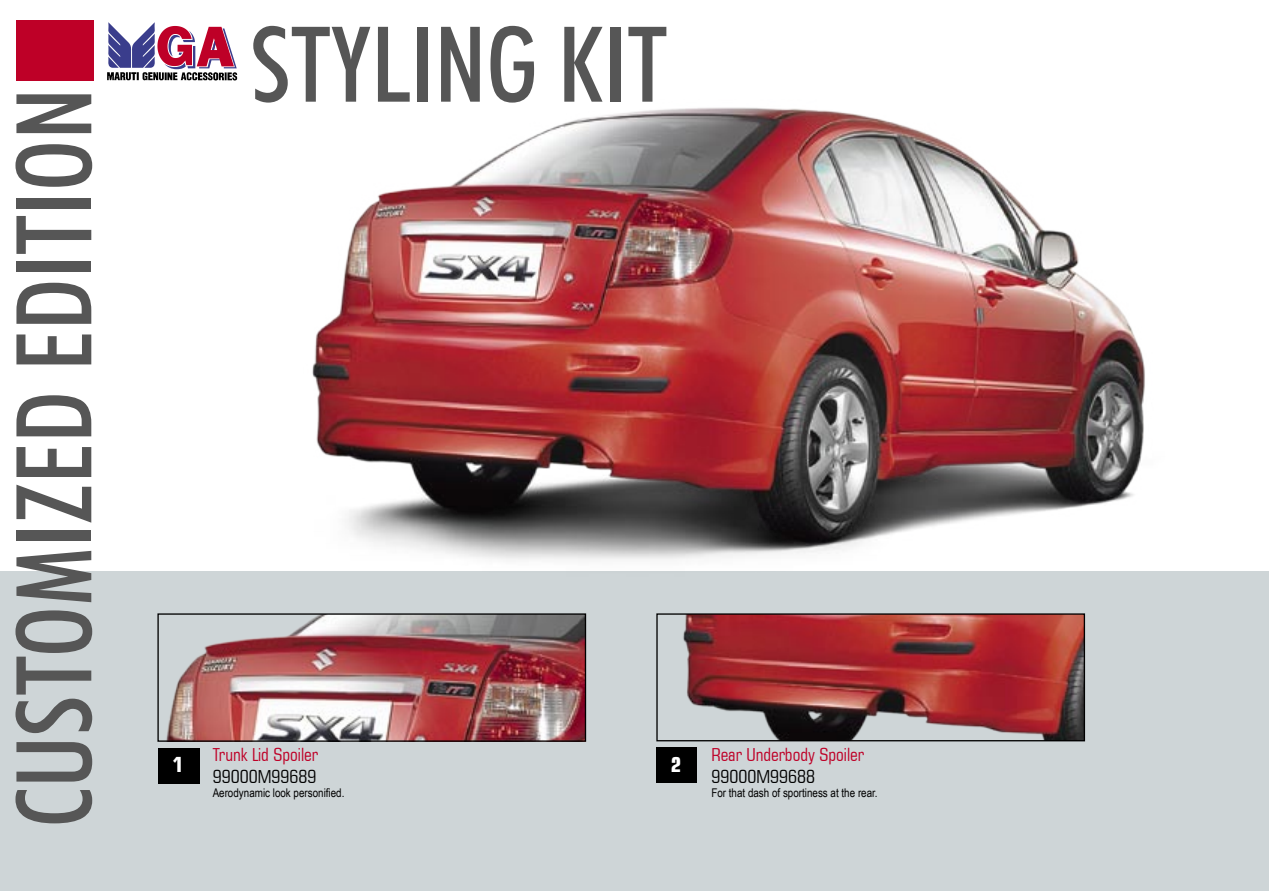
<style>
.page{position:relative;width:1269px;height:891px;background:#fff}
.page>*{position:absolute;margin:0;border:0;box-sizing:border-box;transform-origin:0 0}
.t1{font:500 condensed 105px "Futura BT";color:#565656}
.t2{font:700 condensed 21px "Square 721 BT";color:#fff}
.t3{font:condensed 18px "Square 721 BT";color:#be0027}
.t4{font:condensed 18px "Square 721 BT";color:#000}
.t5{font:12px "Arial Narrow";color:#000}
</style>
<div class="page">
<hr style="left:1268px;top:0;width:1px;height:891px;background:#ced5d7">
<div style="left:0;top:573px;width:1269px;height:318px;background:#ced5d7"></div>
<div style="left:0;top:0;width:1269px;height:571px;background:#fff"></div>
<div style="left:158px;top:748px;width:41px;height:35px;background:#000"></div>
<div style="left:656px;top:748px;width:41px;height:35px;background:#000"></div>
<div style="left:16px;top:21px;width:78px;height:60px;background:#be0027"></div>
<svg style="left:107px;top:22px;width:130px;height:59px"></svg>
<img style="left:303px;top:107px;width:868px;height:466px">
<img style="left:166px;top:615px;width:418px;height:125px">
<div style="left:157px;top:613px;width:429px;height:129px;border:1px solid #000"></div>
<img style="left:683px;top:615px;width:400px;height:124px">
<div style="left:656px;top:613px;width:429px;height:128px;border:1px solid #000"></div>
<h1 class="t1" style="left:-10px;top:828px;width:741px;rotate:-90deg">CUSTOMIZED EDITION</h1>
<h1 class="t1" style="left:250px;top:1px;width:419px">STYLING KIT</h1>
<h3 class="t3" style="left:213px;top:744px;width:107px">Trunk Lid Spoiler</h3>
<h3 class="t4" style="left:213px;top:766px;width:105px">99000M99689</h3>
<p class="t5" style="left:213px;top:784px;width:133px">Aerodynamic look personified.</p>
<h2 class="t2" style="left:173px;top:752px;width:12px">1</h2>
<h3 class="t3" style="left:711px;top:744px;width:154px">Rear Underbody Spoiler</h3>
<h3 class="t4" style="left:711px;top:766px;width:105px">99000M99688</h3>
<p class="t5" style="left:711px;top:784px;width:168px">For that dash of sportiness at the rear.</p>
<h2 class="t2" style="left:671px;top:752px;width:12px">2</h2>
</div>
